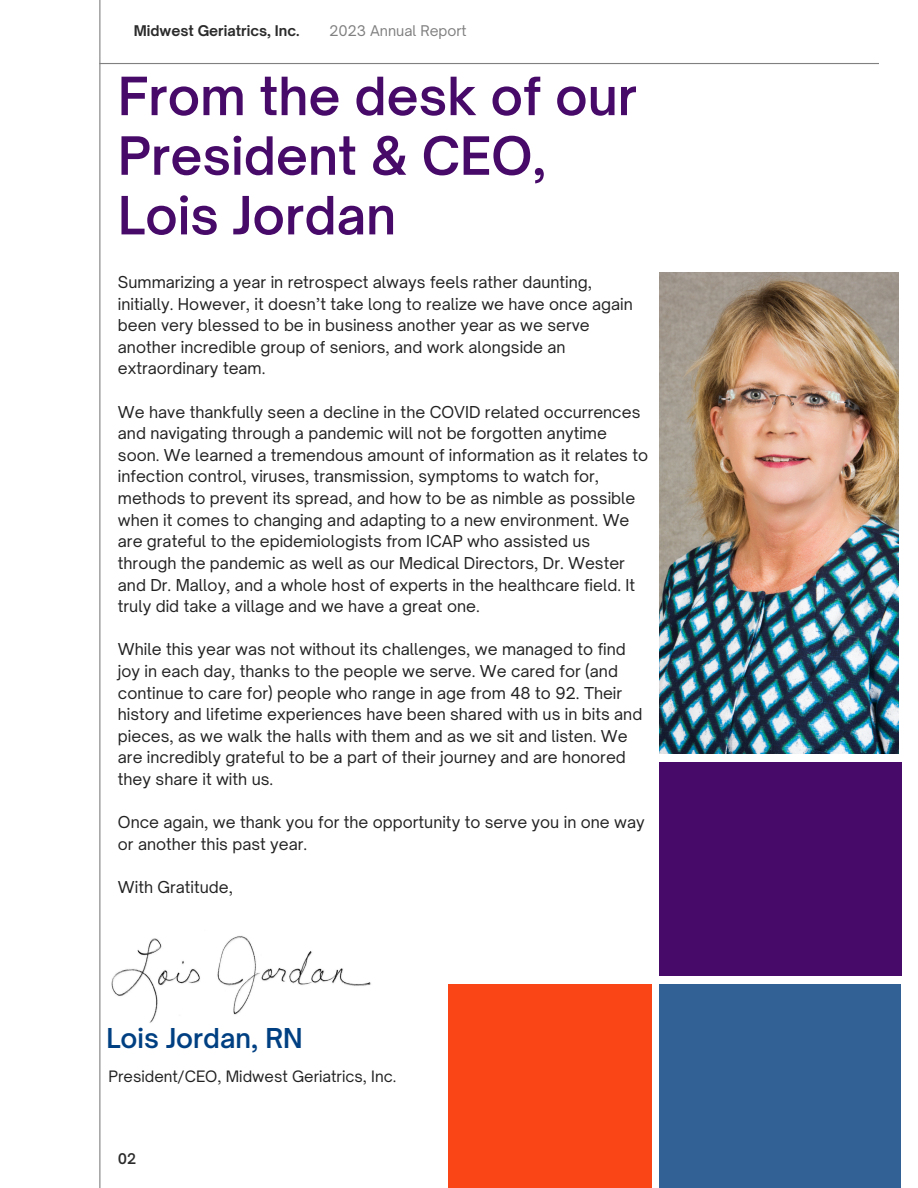
<style>
.page{position:relative;width:918px;height:1188px;background:#fff}
.page>*{position:absolute;margin:0;border:0;box-sizing:border-box;transform-origin:0 0}
.t1{font:600 50.4px/59.7px "Open Sauce One";color:#470a68}
.t2{font:600 26.25px "Open Sauce One";color:#004082}
.t3{font:15.75px/21.6px "Open Sauce One";color:#222}
.t4{font:15px "Open Sauce One";color:#222}
.t5{font:700 14.1px "Open Sauce One";color:#2b2b2b}
.t6{font:14.1px "Open Sauce One";color:#808080}
.t7{font:600 14.1px "Open Sauce One";color:#2b2b2b}
</style>
<div class="page">
<div style="left:448px;top:984px;width:204px;height:204px;background:#fa4616"></div>
<div style="left:659px;top:984px;width:242px;height:204px;background:#326295"></div>
<div style="left:659px;top:762px;width:242px;height:214px;background:#470a68"></div>
<hr style="left:99px;top:0;width:1px;height:1188px;background:#808080">
<hr style="left:99px;top:63px;width:780px;height:1px;background:#808080">
<img style="left:111px;top:936px;width:260px;height:87px">
<img style="left:659px;top:273px;width:240px;height:480px">
<h3 class="t5" style="left:134px;top:22px;width:167px">Midwest Geriatrics, Inc.</h3>
<h3 class="t6" style="left:329px;top:22px;width:139px">2023 Annual Report</h3>
<h3 class="t1" style="left:118px;top:66px;width:521px">From the desk of our<br>President &amp; CEO,<br>Lois Jordan</h3>
<p class="t3" style="left:118px;top:271px;width:516px">Summarizing a year in retrospect always feels rather daunting, initially. However, it doesn’t take long to realize we have once again been very blessed to be in business another year as we serve another incredible group of seniors, and work alongside an extraordinary team.</p>
<h4 class="t3" style="left:118px;top:401px;width:532px">We have thankfully seen a decline in the COVID related occurrences and navigating through a pandemic will not be forgotten anytime soon. We learned a tremendous amount of information as it relates to infection control, viruses, transmission, symptoms to watch for, methods to prevent its spread, and how to be as nimble as possible when it comes to changing and adapting to a new environment. We are grateful to the epidemiologists from ICAP who assisted us through the pandemic as well as our Medical Directors, Dr. Wester and Dr. Malloy, and a whole host of experts in the healthcare field. It truly did take a village and we have a great one.</h4>
<p class="t3" style="left:118px;top:639px;width:526px">While this year was not without its challenges, we managed to find joy in each day, thanks to the people we serve. We cared for (and continue to care for) people who range in age from 48 to 92. Their history and lifetime experiences have been shared with us in bits and pieces, as we walk the halls with them and as we sit and listen. We are incredibly grateful to be a part of their journey and are honored they share it with us.</p>
<p class="t3" style="left:118px;top:812px;width:528px">Once again, we thank you for the opportunity to serve you in one way or another this past year.</p>
<h1 class="t3" style="left:118px;top:876px;width:117px">With Gratitude,</h1>
<h3 class="t2" style="left:106px;top:1021px;width:198px">Lois Jordan, RN</h3>
<h3 class="t4" style="left:108px;top:1067px;width:289px">President/CEO, Midwest Geriatrics, Inc.</h3>
<p class="t7" style="left:118px;top:1150px;width:20px">02</p>
</div>
